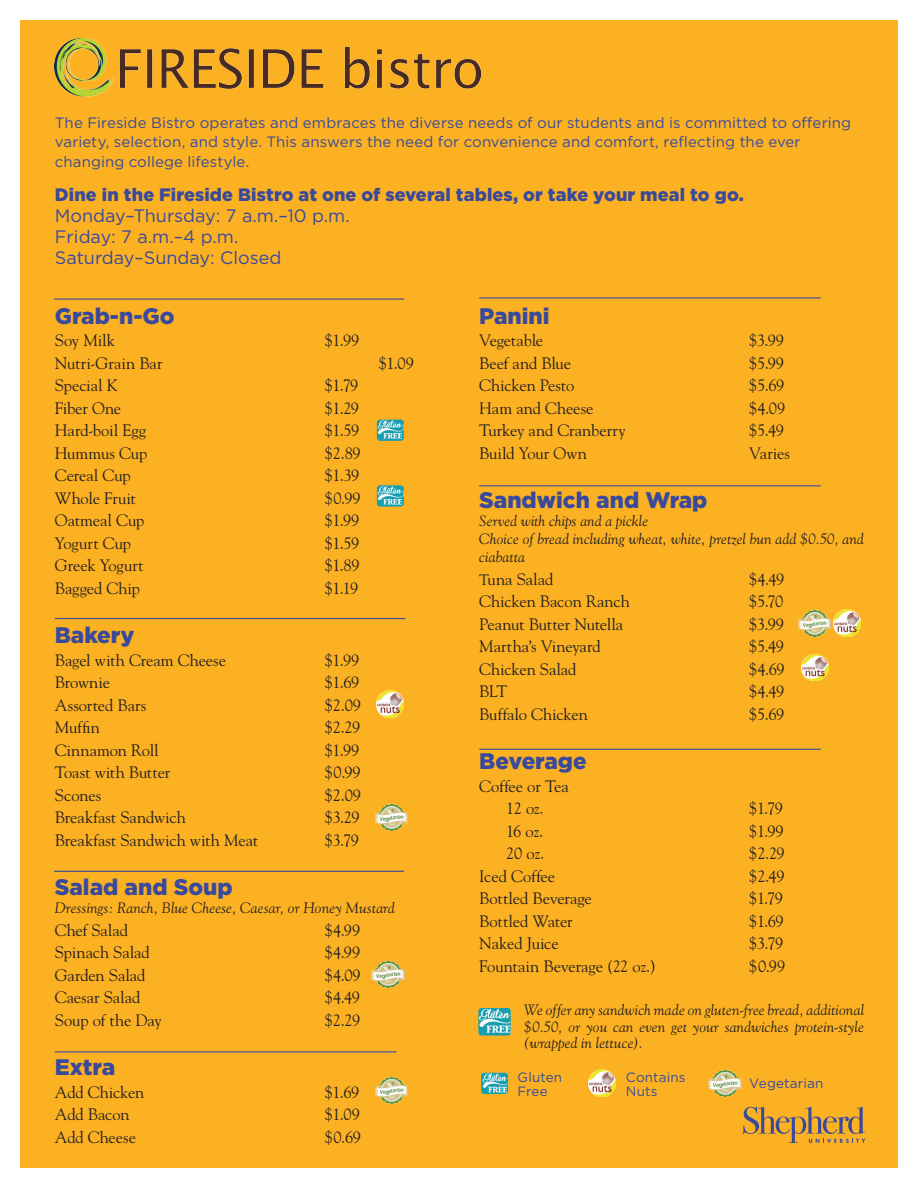
<style>
.page{position:relative;width:918px;height:1188px;background:#fff}
.page>*{position:absolute;margin:0;border:0;box-sizing:border-box;transform-origin:0 0}
.t1{font:900 22.5px "Gotham";color:#394a9c}
.t2{font:18px "Gotham";color:#394a9c}
.t3{font:900 18px "Gotham";letter-spacing:.005em;color:#394a9c}
.t4{font:16.5px "Goudy";letter-spacing:-.005em;color:#231f20}
.t5{font:italic 15px/16.5px "Goudy";letter-spacing:.01em;color:#231f20}
.t6{font:15px/19.5px "Gotham";letter-spacing:.005em;color:#394a9c}
.t7{font:13.5px/13.5px "Gotham";letter-spacing:.01em;color:#394a9c}
.s1{font-size:15px}
</style>
<div class="page">
<div style="left:20px;top:20px;width:878px;height:1148px;background:#fcb123"></div>
<hr style="left:54px;top:298px;width:350px;height:2px;background:#394a9c">
<hr style="left:55px;top:618px;width:350px;height:1px;background:#394a9c">
<hr style="left:54px;top:871px;width:350px;height:1px;background:#394a9c">
<hr style="left:479px;top:749px;width:342px;height:1px;background:#394a9c">
<hr style="left:479px;top:485px;width:342px;height:1px;background:#394a9c">
<hr style="left:479px;top:297px;width:342px;height:1px;background:#394a9c">
<hr style="left:55px;top:1051px;width:341px;height:1px;background:#394a9c">
<svg style="left:743px;top:1107px;width:122px;height:36px"></svg>
<img style="left:55px;top:39px;width:425px;height:57px">
<img style="left:377px;top:420px;width:27px;height:21px">
<img style="left:478px;top:1008px;width:33px;height:28px">
<img style="left:377px;top:485px;width:27px;height:22px">
<img style="left:481px;top:1073px;width:27px;height:21px">
<img style="left:377px;top:691px;width:27px;height:26px">
<img style="left:588px;top:1070px;width:27px;height:27px">
<img style="left:799px;top:610px;width:32px;height:27px">
<img style="left:834px;top:610px;width:27px;height:26px">
<img style="left:801px;top:654px;width:27px;height:27px">
<img style="left:375px;top:1076px;width:33px;height:27px">
<img style="left:375px;top:803px;width:33px;height:27px">
<img style="left:709px;top:1070px;width:32px;height:27px">
<img style="left:372px;top:960px;width:32px;height:27px">
<p class="t6" style="left:55px;top:112px;width:798px">The Fireside Bistro operates and embraces the diverse needs of our students and is committed to offering variety, selection, and style. This answers the need for convenience and comfort, reflecting the ever changing college lifestyle.</p>
<p class="t3" style="left:55px;top:182px;width:691px">Dine in the Fireside Bistro at one of several tables, or take your meal to go.</p>
<p class="t2" style="left:55px;top:204px;width:296px">Monday–Thursday: 7 a.m.–10 p.m.</p>
<p class="t2" style="left:55px;top:225px;width:185px">Friday: 7 a.m.–4 p.m.</p>
<p class="t2" style="left:55px;top:246px;width:228px">Saturday–Sunday: Closed</p>
<p class="t1" style="left:55px;top:300px;width:121px">Grab-n-Go</p>
<p class="t4" style="left:55px;top:330px;width:62px">Soy Milk</p>
<p class="t4" style="left:325px;top:330px;width:36px">$1.99</p>
<p class="t4" style="left:55px;top:353px;width:109px">Nutri-Grain Bar</p>
<p class="t4" style="left:379px;top:353px;width:37px">$1.09</p>
<p class="t4" style="left:55px;top:375px;width:65px">Special K</p>
<p class="t4" style="left:325px;top:375px;width:35px">$1.79</p>
<p class="t4" style="left:55px;top:398px;width:68px">Fiber One</p>
<p class="t4" style="left:325px;top:398px;width:36px">$1.29</p>
<p class="t4" style="left:55px;top:420px;width:93px">Hard-boil Egg</p>
<p class="t4" style="left:325px;top:420px;width:36px">$1.59</p>
<p class="t4" style="left:55px;top:443px;width:94px">Hummus Cup</p>
<p class="t4" style="left:325px;top:443px;width:38px">$2.89</p>
<p class="t4" style="left:55px;top:465px;width:77px">Cereal Cup</p>
<p class="t4" style="left:325px;top:465px;width:36px">$1.39</p>
<p class="t4" style="left:55px;top:488px;width:83px">Whole Fruit</p>
<p class="t4" style="left:325px;top:488px;width:38px">$0.99</p>
<p class="t4" style="left:55px;top:510px;width:91px">Oatmeal Cup</p>
<p class="t4" style="left:325px;top:510px;width:36px">$1.99</p>
<p class="t4" style="left:55px;top:533px;width:78px">Yogurt Cup</p>
<p class="t4" style="left:325px;top:533px;width:36px">$1.59</p>
<p class="t4" style="left:55px;top:555px;width:90px">Greek Yogurt</p>
<p class="t4" style="left:325px;top:555px;width:36px">$1.89</p>
<p class="t4" style="left:55px;top:578px;width:87px">Bagged Chip</p>
<p class="t4" style="left:325px;top:578px;width:35px">$1.19</p>
<p class="t1" style="left:55px;top:620px;width:81px">Bakery</p>
<p class="t4" style="left:55px;top:650px;width:173px">Bagel with Cream Cheese</p>
<p class="t4" style="left:325px;top:650px;width:36px">$1.99</p>
<p class="t4" style="left:55px;top:672px;width:57px">Brownie</p>
<p class="t4" style="left:325px;top:672px;width:36px">$1.69</p>
<p class="t4" style="left:55px;top:695px;width:93px">Assorted Bars</p>
<p class="t4" style="left:325px;top:695px;width:38px">$2.09</p>
<p class="t4" style="left:55px;top:717px;width:47px">Muffin</p>
<p class="t4" style="left:325px;top:717px;width:37px">$2.29</p>
<p class="t4" style="left:55px;top:740px;width:106px">Cinnamon Roll</p>
<p class="t4" style="left:325px;top:740px;width:36px">$1.99</p>
<p class="t4" style="left:55px;top:762px;width:117px">Toast with Butter</p>
<p class="t4" style="left:325px;top:762px;width:38px">$0.99</p>
<p class="t4" style="left:55px;top:785px;width:48px">Scones</p>
<p class="t4" style="left:325px;top:785px;width:38px">$2.09</p>
<p class="t4" style="left:55px;top:807px;width:133px">Breakfast Sandwich</p>
<p class="t4" style="left:325px;top:807px;width:36px">$3.29</p>
<p class="t4" style="left:55px;top:830px;width:205px">Breakfast Sandwich with Meat</p>
<p class="t4" style="left:325px;top:830px;width:36px">$3.79</p>
<p class="t1" style="left:55px;top:872px;width:179px">Salad and Soup</p>
<p class="t5" style="left:55px;top:899px;width:341px">Dressings: Ranch, Blue Cheese, Caesar, or Honey Mustard</p>
<p class="t4" style="left:55px;top:920px;width:75px">Chef Salad</p>
<p class="t4" style="left:325px;top:920px;width:37px">$4.99</p>
<p class="t4" style="left:55px;top:942px;width:96px">Spinach Salad</p>
<p class="t4" style="left:325px;top:942px;width:37px">$4.99</p>
<p class="t4" style="left:55px;top:965px;width:92px">Garden Salad</p>
<p class="t4" style="left:325px;top:965px;width:38px">$4.09</p>
<p class="t4" style="left:55px;top:987px;width:87px">Caesar Salad</p>
<p class="t4" style="left:325px;top:987px;width:37px">$4.49</p>
<p class="t4" style="left:55px;top:1010px;width:109px">Soup of the Day</p>
<p class="t4" style="left:325px;top:1010px;width:37px">$2.29</p>
<p class="t1" style="left:55px;top:1052px;width:62px">Extra</p>
<p class="t4" style="left:55px;top:1082px;width:91px">Add Chicken</p>
<p class="t4" style="left:325px;top:1082px;width:36px">$1.69</p>
<p class="t4" style="left:55px;top:1104px;width:76px">Add Bacon</p>
<p class="t4" style="left:325px;top:1104px;width:37px">$1.09</p>
<p class="t4" style="left:55px;top:1127px;width:83px">Add Cheese</p>
<p class="t4" style="left:325px;top:1127px;width:38px">$0.69</p>
<p class="t1" style="left:479px;top:300px;width:72px">Panini</p>
<p class="t4" style="left:479px;top:330px;width:66px">Vegetable</p>
<p class="t4" style="left:749px;top:330px;width:36px">$3.99</p>
<p class="t4" style="left:479px;top:353px;width:93px">Beef and Blue</p>
<p class="t4" style="left:749px;top:353px;width:36px">$5.99</p>
<p class="t4" style="left:479px;top:375px;width:97px">Chicken Pesto</p>
<p class="t4" style="left:749px;top:375px;width:37px">$5.69</p>
<p class="t4" style="left:479px;top:398px;width:116px">Ham and Cheese</p>
<p class="t4" style="left:749px;top:398px;width:38px">$4.09</p>
<p class="t4" style="left:479px;top:420px;width:148px">Turkey and Cranberry</p>
<p class="t4" style="left:749px;top:420px;width:36px">$5.49</p>
<p class="t4" style="left:479px;top:443px;width:109px">Build Your Own</p>
<p class="t4" style="left:749px;top:443px;width:42px">Varies</p>
<p class="t1" style="left:479px;top:485px;width:230px">Sandwich and Wrap</p>
<p class="t5" style="left:479px;top:512px;width:171px">Served with chips and a pickle</p>
<p class="t5" style="left:479px;top:530px;width:386px;line-height:18px">Choice of bread including wheat, white, pretzel bun add $0.50, and ciabatta</p>
<p class="t4" style="left:479px;top:569px;width:76px"><span class="s1">T</span>una Salad</p>
<p class="t4" style="left:749px;top:569px;width:37px">$4.49</p>
<p class="t4" style="left:479px;top:591px;width:152px">Chicken Bacon Ranch</p>
<p class="t4" style="left:749px;top:591px;width:36px">$5.70</p>
<p class="t4" style="left:479px;top:614px;width:146px">Peanut Butter Nutella</p>
<p class="t4" style="left:749px;top:614px;width:36px">$3.99</p>
<p class="t4" style="left:479px;top:636px;width:123px">Martha’s Vineyard</p>
<p class="t4" style="left:749px;top:636px;width:36px">$5.49</p>
<p class="t4" style="left:479px;top:659px;width:99px">Chicken Salad</p>
<p class="t4" style="left:749px;top:659px;width:37px">$4.69</p>
<p class="t4" style="left:479px;top:681px;width:30px">BLT</p>
<p class="t4" style="left:749px;top:681px;width:37px">$4.49</p>
<p class="t4" style="left:479px;top:704px;width:110px">Buffalo Chicken</p>
<p class="t4" style="left:749px;top:704px;width:37px">$5.69</p>
<p class="t1" style="left:479px;top:746px;width:109px">Beverage</p>
<p class="t4" style="left:479px;top:776px;width:91px">Coffee or Tea</p>
<p class="t4" style="left:506px;top:798px;width:39px">12 oz.</p>
<p class="t4" style="left:749px;top:798px;width:35px">$1.79</p>
<p class="t4" style="left:506px;top:821px;width:38px">16 oz.</p>
<p class="t4" style="left:749px;top:821px;width:36px">$1.99</p>
<p class="t4" style="left:506px;top:843px;width:39px">20 oz.</p>
<p class="t4" style="left:749px;top:843px;width:37px">$2.29</p>
<p class="t4" style="left:479px;top:866px;width:77px">Iced Coffee</p>
<p class="t4" style="left:749px;top:866px;width:37px">$2.49</p>
<p class="t4" style="left:479px;top:888px;width:114px">Bottled Beverage</p>
<p class="t4" style="left:749px;top:888px;width:35px">$1.79</p>
<p class="t4" style="left:479px;top:911px;width:95px">Bottled Water</p>
<p class="t4" style="left:749px;top:911px;width:36px">$1.69</p>
<p class="t4" style="left:479px;top:933px;width:81px">Naked Juice</p>
<p class="t4" style="left:749px;top:933px;width:36px">$3.79</p>
<p class="t4" style="left:479px;top:956px;width:178px">Fountain Beverage (22 oz.)</p>
<p class="t4" style="left:749px;top:956px;width:38px">$0.99</p>
<p class="t5" style="left:524px;top:1001px;width:341px;text-align:justify">We offer any sandwich made on gluten-free bread, additional $0.50, or you can even get your sandwiches protein-style (wrapped in lettuce).</p>
<p class="t7" style="left:518px;top:1070px;width:46px">Gluten<br>Free</p>
<p class="t7" style="left:626px;top:1070px;width:61px">Contains<br>Nuts</p>
<p class="t7" style="left:749px;top:1076px;width:76px">Vegetarian</p>
</div>
